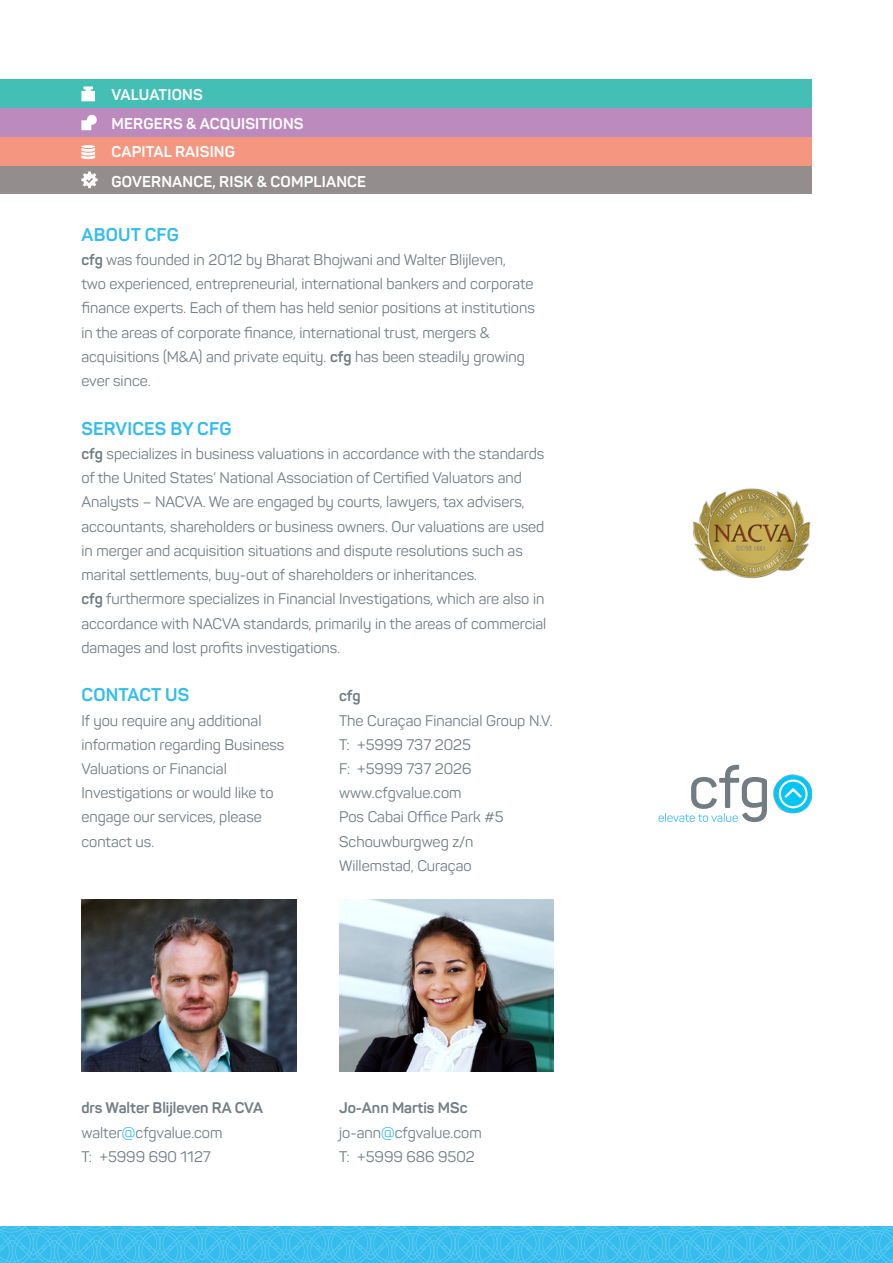
<style>
.page{position:relative;width:893px;height:1263px;background:#fff}
.page>*{position:absolute;margin:0;border:0;box-sizing:border-box;transform-origin:0 0}
.t1{font:700 18.15px "Panton";letter-spacing:.01em;color:#34bced}
.t2{font:700 15.45px "Panton";letter-spacing:.01em;color:#fff}
.t3{font:15.15px/24.3px "Panton";color:#717d83}
.t4{font:700 15.15px "Panton";color:#717d83}
.s1{font-weight:700}
.s2{color:#34bced}
</style>
<div class="page">
<img style="left:773px;top:774px;width:38px;height:40px">
<svg style="left:779px;top:779px;width:29px;height:29px"></svg>
<svg style="left:659px;top:765px;width:108px;height:57px"></svg>
<svg style="left:0;top:1226px;width:893px;height:37px;background:#40bfed"></svg>
<img style="left:81px;top:900px;width:215px;height:172px">
<img style="left:339px;top:900px;width:215px;height:172px">
<img style="left:692px;top:488px;width:119px;height:91px">
<div style="left:0;top:165px;width:811px;height:29px;background:#938e8d"></div>
<svg style="left:81px;top:171px;width:17px;height:17px"></svg>
<div style="left:0;top:80px;width:811px;height:28px;background:#43bfb5"></div>
<svg style="left:81px;top:86px;width:14px;height:15px"></svg>
<div style="left:0;top:137px;width:811px;height:28px;background:#f59680"></div>
<svg style="left:81px;top:145px;width:14px;height:14px"></svg>
<div style="left:0;top:108px;width:811px;height:29px;background:#bd8abe"></div>
<svg style="left:81px;top:115px;width:16px;height:15px"></svg>
<p class="t2" style="left:111px;top:85px;width:93px">VALUATIONS</p>
<p class="t2" style="left:111px;top:114px;width:194px">MERGERS &amp; ACQUISITIONS</p>
<p class="t2" style="left:111px;top:142px;width:125px">CAPITAL RAISING</p>
<p class="t2" style="left:111px;top:172px;width:256px">GOVERNANCE, RISK &amp; COMPLIANCE</p>
<p class="t1" style="left:82px;top:223px;width:99px">ABOUT CFG</p>
<p class="t3" style="left:81px;top:247px;width:455px"><span class="s1">cfg</span> was founded in 2012 by Bharat Bhojwani and Walter Blijleven,<br>two experienced, entrepreneurial, international bankers and corporate finance experts. Each of them has held senior positions at institutions in the areas of corporate finance, international trust, mergers &amp; acquisitions (M&amp;A) and private equity. <span class="s1">cfg</span> has been steadily growing ever since.</p>
<p class="t1" style="left:82px;top:417px;width:151px">SERVICES BY CFG</p>
<p class="t3" style="left:81px;top:441px;width:466px"><span class="s1">cfg</span> specializes in business valuations in accordance with the standards of the United States’ National Association of Certified Valuators and Analysts – NACVA. We are engaged by courts, lawyers, tax advisers, accountants, shareholders or business owners. Our valuations are used in merger and acquisition situations and dispute resolutions such as marital settlements, buy-out of shareholders or inheritances.<br><span class="s1">cfg</span> furthermore specializes in Financial Investigations, which are also in accordance with NACVA standards, primarily in the areas of commercial damages and lost profits investigations.</p>
<p class="t1" style="left:82px;top:683px;width:109px">CONTACT US</p>
<p class="t3" style="left:81px;top:708px;width:204px">If you require any additional information regarding Business<br>Valuations or Financial<br>Investigations or would like to engage our services, please contact us.</p>
<p class="t4" style="left:339px;top:686px;width:23px">cfg</p>
<p class="t3" style="left:339px;top:708px;width:215px">The Curaçao Financial Group N.V.<br>T: +5999 737 2025<br>F: +5999 737 2026 www.cfgvalue.com<br>Pos Cabai Office Park #5<br>Schouwburgweg z/n<br>Willemstad, Curaçao</p>
<p class="t3" style="left:81px;top:1096px;width:183px"><span class="s1">drs Walter Blijleven RA CVA </span>walter<span class="s2">@</span>cfgvalue.com<br>T: +5999 690 1127</p>
<p class="t3" style="left:339px;top:1096px;width:144px"><span class="s1">Jo-Ann Martis MSc </span>jo-ann<span class="s2">@</span>cfgvalue.com<br>T: +5999 686 9502</p>
</div>
